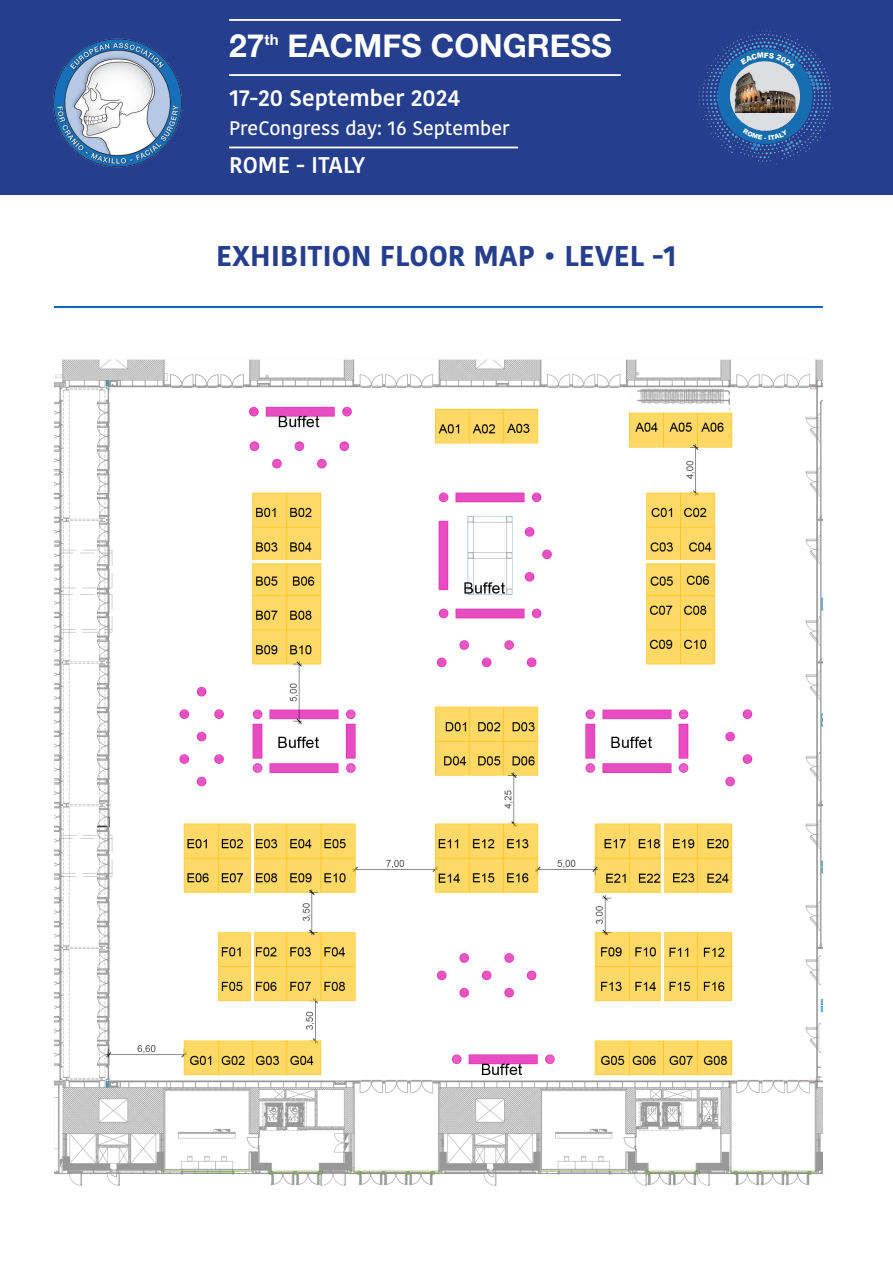
<style>
.page{position:relative;width:893px;height:1263px;background:#fff}
.page>*{position:absolute;margin:0;border:0;box-sizing:border-box;transform-origin:0 0}
.t1{font:700 31.8px "Helvetica Neue";color:#fff}
.t2{font:700 28.5px "Kohinoor Devanagari";color:#253f8e}
.t3{font:600 22.65px "Kohinoor Devanagari";color:#fff}
.t4{font:500 19.5px "Kohinoor Devanagari";color:#fff}
</style>
<div class="page">
<div style="left:0;top:0;width:893px;height:194px;background:#253f8e"></div>
<img style="left:53px;top:38px;width:129px;height:130px">
<img style="left:698px;top:30px;width:136px;height:134px">
<svg style="left:729px;top:58px;width:73px;height:73px"></svg>
<div style="left:717px;top:49px;width:95px;height:95px;border:12px solid #176db2;border-radius:50%"></div>
<div style="left:734px;top:64px;width:66px;height:60px;background:#231f20;opacity:.5"></div>
<hr style="left:229px;top:74px;width:392px;height:2px;background:#fff">
<hr style="left:229px;top:19px;width:392px;height:2px;background:#fff">
<hr style="left:229px;top:147px;width:289px;height:1px;background:#fff">
<img style="left:54px;top:306px;width:768px;height:880px">
<hr style="left:250px;top:560px;width:74px;height:3px;background:#fff">
<hr style="left:642px;top:560px;width:75px;height:3px;background:#fff">
<hr style="left:251px;top:822px;width:3px;height:74px;background:#fff">
<hr style="left:662px;top:821px;width:2px;height:74px;background:#fff">
<hr style="left:662px;top:929px;width:2px;height:74px;background:#fff">
<hr style="left:251px;top:929px;width:3px;height:75px;background:#fff">
<svg style="left:740px;top:52px;width:55px;height:17px"></svg>
<svg style="left:743px;top:129px;width:45px;height:11px"></svg>
<h1 class="t1" style="left:229px;top:21px;width:384px">27<sup>th</sup> EACMFS CONGRESS</h1>
<p class="t3" style="left:229px;top:85px;width:233px">17-20 September 2024</p>
<p class="t4" style="left:229px;top:117px;width:282px">PreCongress day: 16 September</p>
<p class="t3" style="left:229px;top:152px;width:138px">ROME - ITALY</p>
<p class="t2" style="left:216px;top:230px;width:462px">EXHIBITION FLOOR MAP • LEVEL -1</p>
</div>
